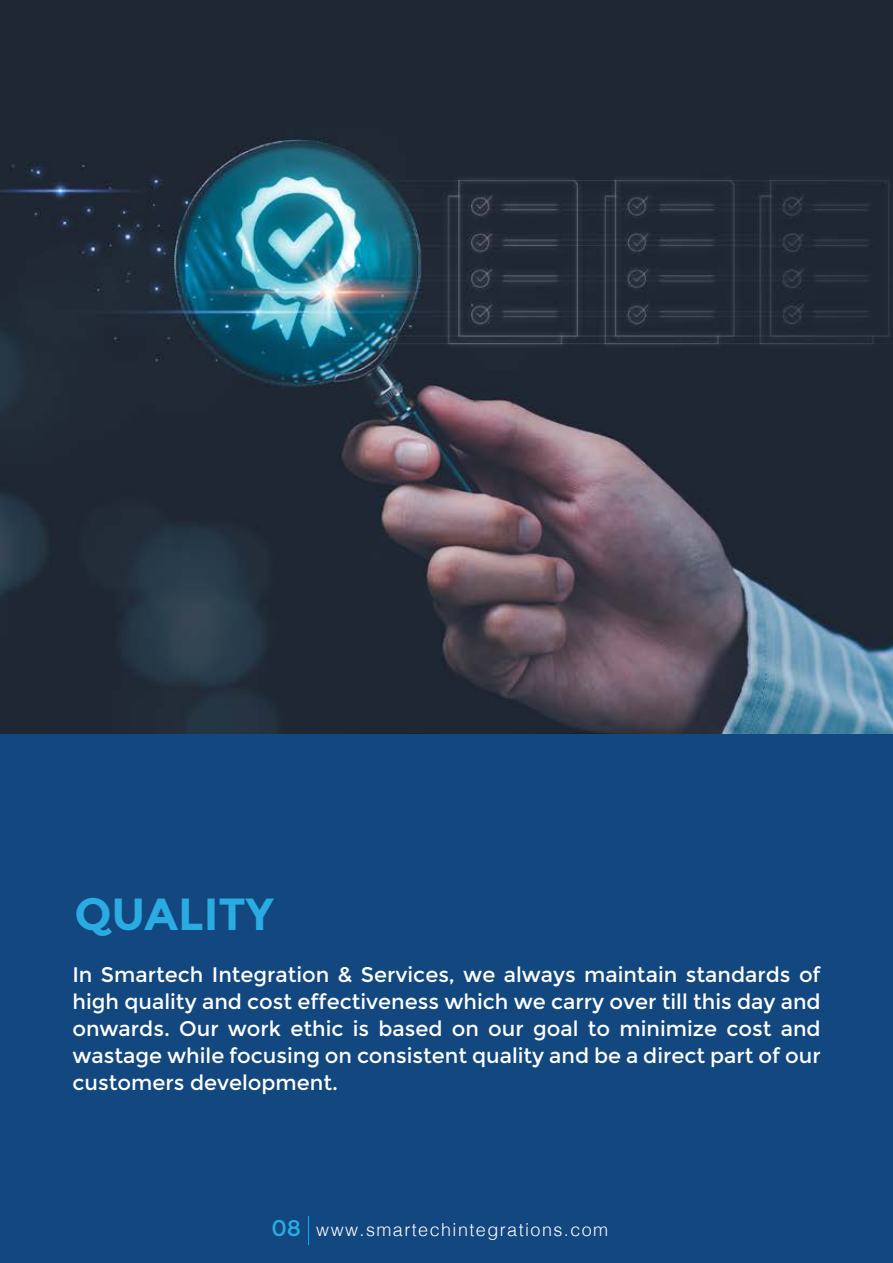
<style>
.page{position:relative;width:893px;height:1263px;background:#fff}
.page>*{position:absolute;margin:0;border:0;box-sizing:border-box;transform-origin:0 0}
.t1{font:700 45px "Montserrat";color:#2aace2}
.t2{font:21px/27px "Montserrat";color:#fff;text-align:justify}
.t3{font:300 18px "Helvetica";letter-spacing:.08em;color:#fff}
.s1{font-family:"Montserrat";font-weight:400;font-size:22.5px;color:#2aace2}
</style>
<div class="page">
<div style="left:0;top:730px;width:893px;height:533px;background:#12487f"></div>
<img style="left:0;top:0;width:893px;height:734px">
<svg style="left:308px;top:1216px;width:1px;height:29px"></svg>
<h1 class="t1" style="left:74px;top:887px;width:201px">QUALITY</h1>
<p class="t2" style="left:72px;top:961px;width:750px">In Smartech Integration &amp; Services, we always maintain standards of high quality and cost effectiveness which we carry over till this day and onwards. Our work ethic is based on our goal to minimize cost and wastage while focusing on consistent quality and be a direct part of our customers development.</p>
<p class="t3" style="left:271px;top:1214px;width:338px"><span class="s1">08</span> www.smartechintegrations.com</p>
</div>
